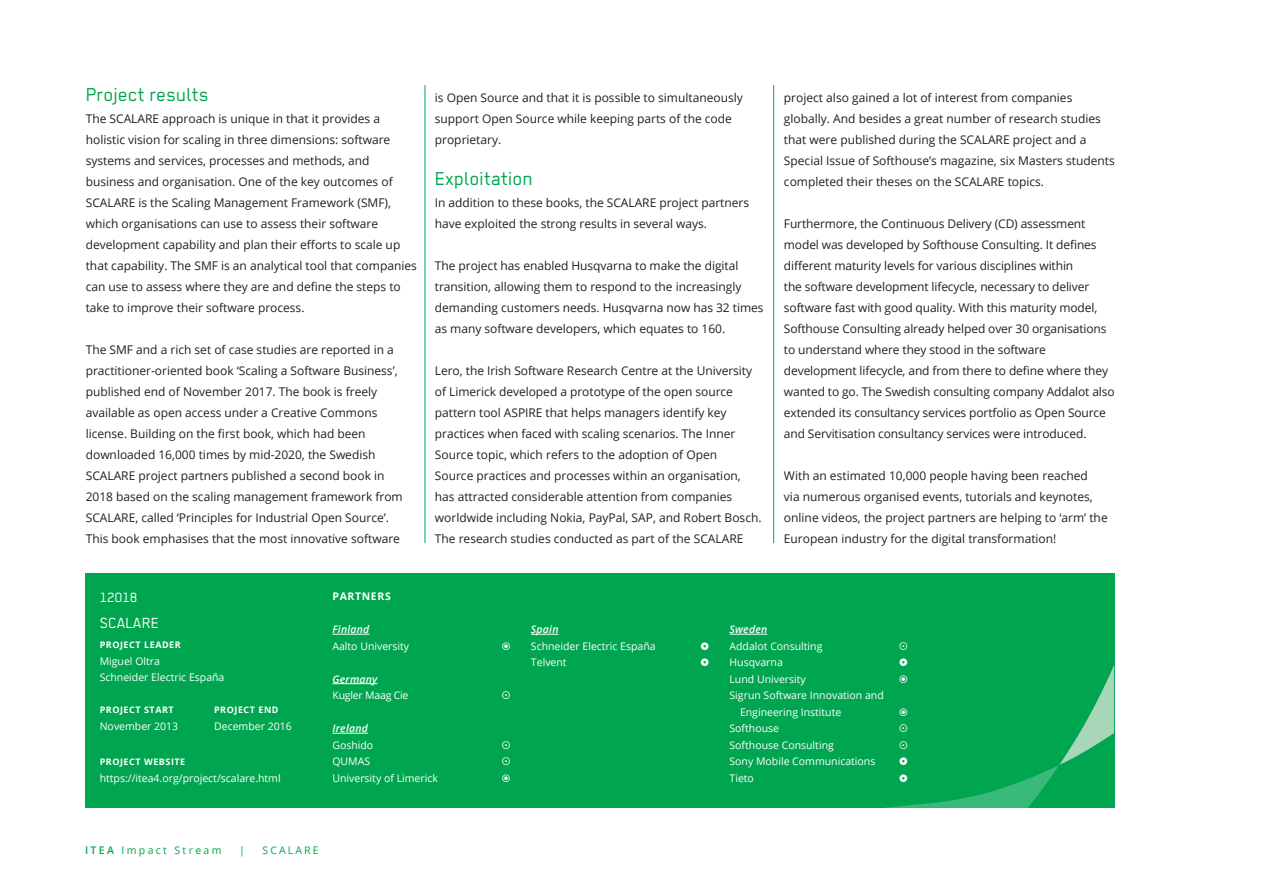
<style>
.page{position:relative;width:1263px;height:893px;background:#fff}
.page>*{position:absolute;margin:0;border:0;box-sizing:border-box;transform-origin:0 0}
.heading-B{font:21px "Regular";letter-spacing:.01em;color:#00a54f}
.project__project_nam{font:16.5px "Regular";letter-spacing:.01em;color:#fff}
.project__project_num{font:15px "Regular";letter-spacing:.01em;color:#fff}
.body{font:12px/21px "Open Sans";color:#231f20}
.project__body__icons{font:10.5px/16.5px "Open Sans";color:#fff}
.project__body{font:10.5px "Open Sans";color:#fff}
.project__heading-B{font:italic 600 10.5px "Open Sans";letter-spacing:.02em;color:#fff}
.body-2{font:10.5px "Open Sans";letter-spacing:.225em;color:#00a54f}
.project__body__icons-2{font:10.5px "Open Sans";letter-spacing:-.02em;color:#fff}
.project__heading-A{font:700 10.5px "Open Sans";letter-spacing:.06em;color:#fff}
.body-3{font:10.5px "Open Sans";letter-spacing:.2em;color:#00a54f}
.project__body__icons-3{font:italic 600 10.5px "Open Sans";letter-spacing:.02em;color:#fff}
.project__heading-A-2{font:700 9px "Open Sans";letter-spacing:.06em;color:#fff}
.s1{font-weight:600}
</style>
<div class="page">
<div style="left:85px;top:574px;width:1029px;height:234px;background:#00a54f"></div>
<hr style="left:425px;top:85px;width:1px;height:458px;background:#00a54f">
<hr style="left:773px;top:85px;width:1px;height:458px;background:#00a54f">
<hr style="left:332px;top:634px;width:37px;height:1px;background:#fff">
<hr style="left:332px;top:683px;width:45px;height:1px;background:#fff">
<hr style="left:332px;top:733px;width:36px;height:1px;background:#fff">
<svg style="left:531px;top:634px;width:28px;height:1px"></svg>
<hr style="left:729px;top:634px;width:38px;height:1px;background:#fff">
<svg style="left:884px;top:665px;width:230px;height:143px"></svg>
<p class="heading-B" style="left:86px;top:83px;width:124px">Project results</p>
<p class="body" style="left:86px;top:108px;width:333px">The SCALARE approach is unique in that it provides a holistic vision for scaling in three dimensions: software systems and services, processes and methods, and business and organisation. One of the key outcomes of SCALARE is the Scaling Management Framework (SMF), which organisations can use to assess their software development capability and plan their efforts to scale up that capability. The SMF is an analytical tool that companies can use to assess where they are and define the steps to take to improve their software process.</p>
<p class="body" style="left:86px;top:339px;width:318px">The SMF and a rich set of case studies are reported in a practitioner-oriented book ‘Scaling a Software Business’, published end of November 2017. The book is freely available as open access under a Creative Commons license. Building on the first book, which had been downloaded 16,000 times by mid-2020, the Swedish SCALARE project partners published a second book in 2018 based on the scaling management framework from SCALARE, called ‘Principles for Industrial Open Source’.<br>This book emphasises that the most innovative software</p>
<p class="body" style="left:435px;top:87px;width:309px">is Open Source and that it is possible to simultaneously support Open Source while keeping parts of the code proprietary.</p>
<p class="heading-B" style="left:435px;top:167px;width:99px">Exploitation</p>
<p class="body" style="left:435px;top:192px;width:316px">In addition to these books, the SCALARE project partners have exploited the strong results in several ways.</p>
<p class="body" style="left:435px;top:255px;width:330px">The project has enabled Husqvarna to make the digital transition, allowing them to respond to the increasingly demanding customers needs. Husqvarna now has 32 times as many software developers, which equates to 160.</p>
<p class="body" style="left:435px;top:360px;width:328px">Lero, the Irish Software Research Centre at the University of Limerick developed a prototype of the open source pattern tool ASPIRE that helps managers identify key practices when faced with scaling scenarios. The Inner Source topic, which refers to the adoption of Open<br>Source practices and processes within an organisation, has attracted considerable attention from companies worldwide including Nokia, PayPal, SAP, and Robert Bosch.<br>The research studies conducted as part of the SCALARE</p>
<p class="body" style="left:784px;top:87px;width:332px">project also gained a lot of interest from companies globally. And besides a great number of research studies that were published during the SCALARE project and a Special Issue of Softhouse’s magazine, six Masters students completed their theses on the SCALARE topics.</p>
<p class="body" style="left:784px;top:213px;width:332px">Furthermore, the Continuous Delivery (CD) assessment model was developed by Softhouse Consulting. It defines different maturity levels for various disciplines within<br>the software development lifecycle, necessary to deliver software fast with good quality. With this maturity model, Softhouse Consulting already helped over 30 organisations to understand where they stood in the software development lifecycle, and from there to define where they wanted to go. The Swedish consulting company Addalot also extended its consultancy services portfolio as Open Source and Servitisation consultancy services were introduced.</p>
<p class="body" style="left:784px;top:465px;width:325px">With an estimated 10,000 people having been reached<br>via numerous organised events, tutorials and keynotes, online videos, the project partners are helping to ‘arm’ the European industry for the digital transformation!</p>
<p class="project__project_num" style="left:100px;top:590px;width:39px">12018</p>
<p class="project__project_nam" style="left:100px;top:614px;width:61px">SCALARE</p>
<p class="project__heading-A-2" style="left:100px;top:639px;width:83px">PROJECT LEADER</p>
<p class="project__body" style="left:100px;top:654px;width:62px">Miguel Oltra</p>
<p class="project__body" style="left:100px;top:670px;width:126px">Schneider Electric España</p>
<p class="project__heading-A-2" style="left:100px;top:704px;width:76px">PROJECT START</p>
<p class="project__body" style="left:100px;top:719px;width:80px">November 2013</p>
<p class="project__heading-A-2" style="left:214px;top:704px;width:66px">PROJECT END</p>
<p class="project__body" style="left:214px;top:719px;width:79px">December 2016</p>
<p class="project__heading-A-2" style="left:100px;top:755px;width:87px">PROJECT WEBSITE</p>
<p class="project__body" style="left:100px;top:771px;width:182px">https://itea4.org/project/scalare.html</p>
<p class="project__heading-A" style="left:332px;top:589px;width:60px">PARTNERS</p>
<p class="project__heading-B" style="left:332px;top:622px;width:38px">Finland</p>
<p class="project__body__icons" style="left:332px;top:638px;width:78px">Aalto University</p>
<p class="project__heading-B" style="left:332px;top:672px;width:46px">Germany</p>
<p class="project__body__icons-2" style="left:332px;top:688px;width:78px">Kugler Maag Cie</p>
<p class="project__body__icons-3" style="left:332px;top:721px;width:37px">Ireland</p>
<p class="project__body__icons" style="left:332px;top:737px;width:42px">Goshido</p>
<p class="project__body__icons" style="left:332px;top:753px;width:39px">QUMAS</p>
<p class="project__body__icons" style="left:332px;top:770px;width:107px">University of Limerick</p>
<p class="body-2" style="left:85px;top:843px;width:138px"><span class="s1">ITEA</span> Impact Stream</p>
<p class="body-2" style="left:239px;top:843px;width:7px">|</p>
<p class="body-3" style="left:263px;top:843px;width:58px">SCALARE</p>
<p class="project__heading-B" style="left:531px;top:622px;width:29px">Spain</p>
<p class="project__body__icons" style="left:531px;top:638px;width:126px">Schneider Electric España</p>
<p class="project__body__icons" style="left:531px;top:654px;width:37px">Telvent</p>
<p class="project__heading-B" style="left:729px;top:622px;width:39px">Sweden</p>
<p class="project__body__icons" style="left:729px;top:638px;width:94px">Addalot Consulting</p>
<p class="project__body__icons" style="left:729px;top:654px;width:55px">Husqvarna</p>
<p class="project__body__icons" style="left:729px;top:671px;width:78px">Lund University</p>
<p class="project__body__icons" style="left:740px;top:687px;width:145px;text-indent:-10px">Sigrun Software Innovation and<br>Engineering Institute</p>
<p class="project__body__icons" style="left:729px;top:720px;width:51px">Softhouse</p>
<p class="project__body__icons" style="left:729px;top:737px;width:106px">Softhouse Consulting</p>
<p class="project__body__icons" style="left:729px;top:753px;width:147px">Sony Mobile Communications</p>
<p class="project__body__icons" style="left:729px;top:770px;width:26px">Tieto</p>
</div>
